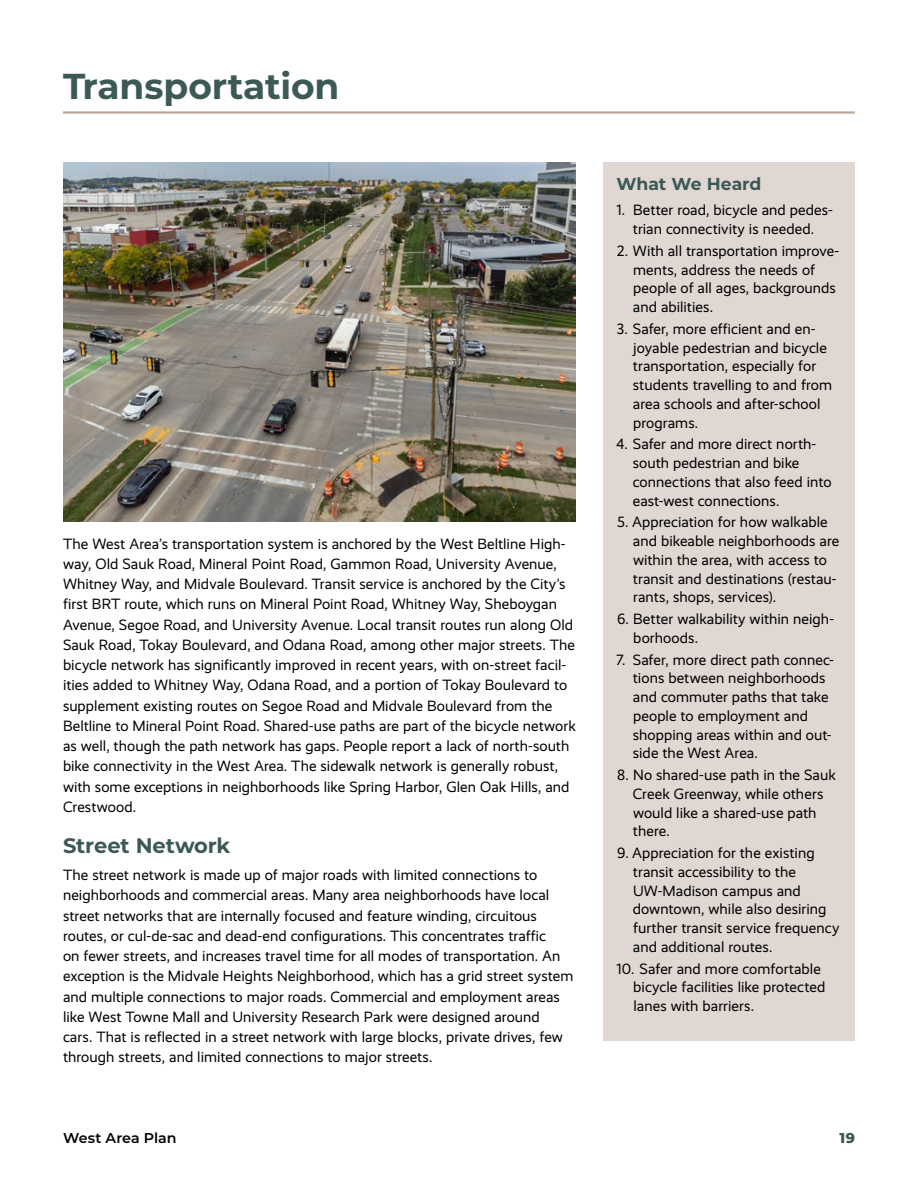
<style>
.page{position:relative;width:918px;height:1188px;background:#fff}
.page>*{position:absolute;margin:0;border:0;box-sizing:border-box;transform-origin:0 0}
.t1{font:700 36px "Montserrat";letter-spacing:-.005em;color:#3c5956}
.t2{font:700 21px "Montserrat";letter-spacing:-.005em;color:#3c5956}
.t3{font:700 17.25px "Montserrat";letter-spacing:-.005em;color:#3c5956}
.t4{font:15px/18.8px "Realist";letter-spacing:.005em;color:#000}
.t5{font:600 14.25px "Montserrat";color:#000}
.t6{font:800 14.25px "Montserrat";color:#3c5956}
</style>
<div class="page">
<hr style="left:63px;top:111px;width:792px;height:3px;background:#bba99e">
<img style="left:63px;top:162px;width:513px;height:360px">
<div style="left:603px;top:162px;width:252px;height:878px;background:#e0d7d2"></div>
<h1 class="t1" style="left:63px;top:60px;width:278px">Transportation</h1>
<p class="t4" style="left:63px;top:533px;width:514px;line-height:20.2px">The West Area’s transportation system is anchored by the West Beltline High&shy;way, Old Sauk Road, Mineral Point Road, Gammon Road, University Avenue, Whitney Way, and Midvale Boulevard. Transit service is anchored by the City’s first BRT route, which runs on Mineral Point Road, Whitney Way, Sheboygan Avenue, Segoe Road, and University Avenue. Local transit routes run along Old Sauk Road, Tokay Boulevard, and Odana Road, among other major streets. The bicycle network has significantly improved in recent years, with on-street facil&shy;ities added to Whitney Way, Odana Road, and a portion of Tokay Boulevard to supplement existing routes on Segoe Road and Midvale Boulevard from the Beltline to Mineral Point Road. Shared-use paths are part of the bicycle network as well, though the path network has gaps. People report a lack of north-south bike connectivity in the West Area. The sidewalk network is generally robust, with some exceptions in neighborhoods like Spring Harbor, Glen Oak Hills, and Crestwood.</p>
<h2 class="t2" style="left:63px;top:830px;width:169px">Street Network</h2>
<p class="t4" style="left:63px;top:865px;width:512px;line-height:20.2px">The street network is made up of major roads with limited connections to neighborhoods and commercial areas. Many area neighborhoods have local street networks that are internally focused and feature winding, circuitous routes, or cul-de-sac and dead-end configurations. This concentrates traffic<br>on fewer streets, and increases travel time for all modes of transportation. An exception is the Midvale Heights Neighborhood, which has a grid street system and multiple connections to major roads. Commercial and employment areas like West Towne Mall and University Research Park were designed around<br>cars. That is reflected in a street network with large blocks, private drives, few through streets, and limited connections to major streets.</p>
<p class="t3" style="left:616px;top:171px;width:147px">What We Heard</p>
<p class="t4" style="left:617px;top:201px;width:218px;text-align:center">1. Better road, bicycle and pedes&shy;trian connectivity is needed.</p>
<p class="t4" style="left:633px;top:242px;width:208px;text-indent:-16px">2. With all transportation improve&shy;ments, address the needs of people of all ages, backgrounds and abilities.</p>
<p class="t4" style="left:633px;top:320px;width:201px;text-indent:-16px">3. Safer, more efficient and en&shy;joyable pedestrian and bicycle transportation, especially for students travelling to and from area schools and after-school programs.</p>
<p class="t4" style="left:633px;top:435px;width:200px;text-indent:-17px">4. Safer and more direct north&shy;south pedestrian and bike connections that also feed into east-west connections.</p>
<p class="t4" style="left:633px;top:513px;width:208px;text-indent:-16px">5. Appreciation for how walkable and bikeable neighborhoods are within the area, with access to transit and destinations (restau&shy;rants, shops, services).</p>
<p class="t4" style="left:633px;top:610px;width:202px;text-indent:-16px">6. Better walkability within neigh&shy;borhoods.</p>
<p class="t4" style="left:633px;top:650px;width:203px;text-indent:-17px">7. Safer, more direct path connec&shy;tions between neighborhoods and commuter paths that take people to employment and shopping areas within and out&shy;side the West Area.</p>
<p class="t4" style="left:633px;top:766px;width:205px;text-indent:-16px">8. No shared-use path in the Sauk<br>Creek Greenway, while others would like a shared-use path there.</p>
<p class="t4" style="left:633px;top:844px;width:208px;text-indent:-16px">9. Appreciation for the existing transit accessibility to the<br>UW-Madison campus and downtown, while also desiring further transit service frequency and additional routes.</p>
<p class="t4" style="left:633px;top:959px;width:194px;text-indent:-17px">10. Safer and more comfortable bicycle facilities like protected lanes with barriers.</p>
<p class="t5" style="left:63px;top:1128px;width:115px">West Area Plan</p>
<p class="t6" style="left:840px;top:1127px;width:17px">19</p>
</div>
